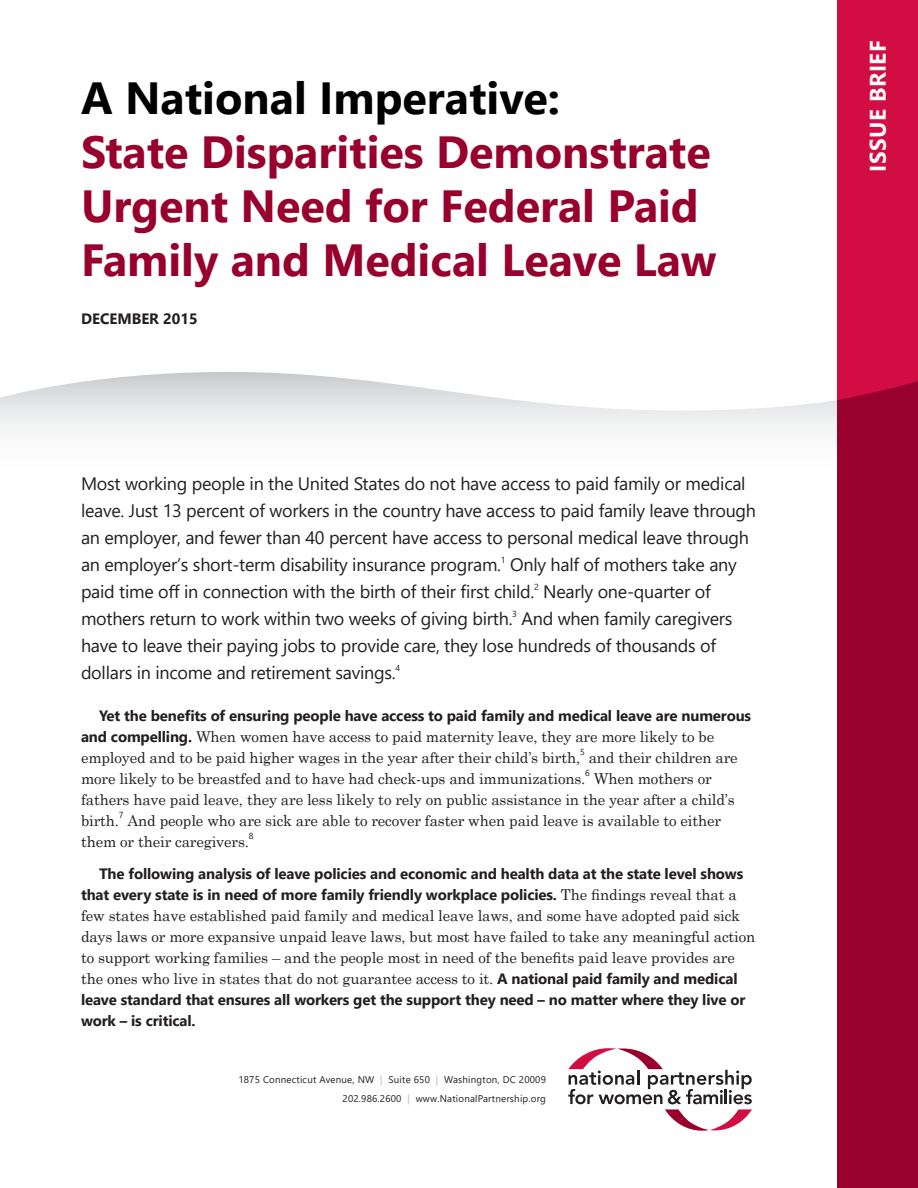
<style>
.page{position:relative;width:918px;height:1188px;background:#fff}
.page>*{position:absolute;margin:0;border:0;box-sizing:border-box;transform-origin:0 0}
.Header_Main{font:700 45px/54px "Segoe UI";color:#98012d}
.Header_Main-2{font:700 45px "Segoe UI";color:#000}
.t1{font:700 22.5px "Segoe UI";letter-spacing:.02em;color:#fff}
.Text_Intro_Paragraph{font:18px/27px "Segoe UI";letter-spacing:-.015em;color:#231f20}
.text_Indent{font:15px/21px "Century Schoolbook";letter-spacing:-.01em;color:#231f20}
.Deck_Main{font:700 15px "Segoe UI";color:#231f20}
.Folio_First_Page{font:9.75px "Segoe UI";letter-spacing:.02em;color:#231f20}
.text_Indent-2{font:8.7px "Segoe UI";color:#231f20}
.s1{font-family:"Segoe UI";font-weight:700}
.s2{color:#b2b3b7}
</style>
<div class="page">
<svg style="left:0;top:372px;width:837px;height:57px"></svg>
<div style="left:837px;top:231px;width:81px;height:957px;background:#98012d"></div>
<div style="left:837px;top:0;width:81px;height:400px;background:#d20d44"></div>
<svg style="left:568px;top:1048px;width:184px;height:83px"></svg>
<p class="Header_Main-2" style="left:81px;top:62px;width:480px">A National Imperative:</p>
<p class="Header_Main" style="left:81px;top:125px;width:637px">State Disparities Demonstrate<br>Urgent Need for Federal Paid<br>Family and Medical Leave Law</p>
<p class="Deck_Main" style="left:81px;top:307px;width:118px">DECEMBER 2015</p>
<p class="Text_Intro_Paragraph" style="left:81px;top:470px;width:677px">Most working people in the United States do not have access to paid family or medical leave. Just 13 percent of workers in the country have access to paid family leave through an employer, and fewer than 40 percent have access to personal medical leave through an employer’s short-term disability insurance program.<sup>1</sup> Only half of mothers take any paid time off in connection with the birth of their first child.<sup>2</sup> Nearly one-quarter of mothers return to work within two weeks of giving birth.<sup>3</sup> And when family caregivers have to leave their paying jobs to provide care, they lose hundreds of thousands of dollars in income and retirement savings.<sup>4</sup></p>
<p class="text_Indent" style="left:81px;top:704px;width:672px;text-indent:18px"><span class="s1">Yet the benefits of ensuring people have access to paid family and medical leave are numerous and compelling.</span> When women have access to paid maternity leave, they are more likely to be employed and to be paid higher wages in the year after their child’s birth,</p>
<p class="text_Indent-2" style="left:580px;top:745px;width:6px">5</p>
<p class="text_Indent" style="left:589px;top:746px;width:151px">and their children are</p>
<p class="text_Indent" style="left:81px;top:767px;width:506px">more likely to be breastfed and to have had check-ups and immunizations.</p>
<p class="text_Indent-2" style="left:585px;top:766px;width:6px">6</p>
<p class="text_Indent" style="left:81px;top:767px;width:655px;text-indent:513px">When mothers or fathers have paid leave, they are less likely to rely on public assistance in the year after a child’s birth.</p>
<p class="text_Indent-2" style="left:119px;top:808px;width:6px">7</p>
<p class="text_Indent" style="left:81px;top:809px;width:642px;text-indent:47px">And people who are sick are able to recover faster when paid leave is available to either them or their caregivers.</p>
<p class="text_Indent-2" style="left:249px;top:829px;width:6px">8</p>
<p class="text_Indent" style="left:81px;top:862px;width:676px;text-indent:18px"><span class="s1">The following analysis of leave policies and economic and health data at the state level shows that every state is in need of more family friendly workplace policies.</span> The findings reveal that a few states have established paid family and medical leave laws, and some have adopted paid sick days laws or more expansive unpaid leave laws, but most have failed to take any meaningful action to support working families – and the people most in need of the benefits paid leave provides are the ones who live in states that do not guarantee access to it. <span class="s1">A national paid family and medical leave standard that ensures all workers get the support they need – no matter where they live or work – is critical.</span></p>
<p class="Folio_First_Page" style="left:238px;top:1072px;width:309px">1875 Connecticut Avenue, NW <span class="s2">|</span> Suite 650 <span class="s2">|</span> Washington, DC 20009</p>
<p class="Folio_First_Page" style="left:343px;top:1091px;width:205px">202.986.2600 <span class="s2">|</span> www.NationalPartnership.org</p>
<p class="t1" style="left:860px;top:172px;width:133px;rotate:-90deg">ISSUE BRIEF</p>
</div>
